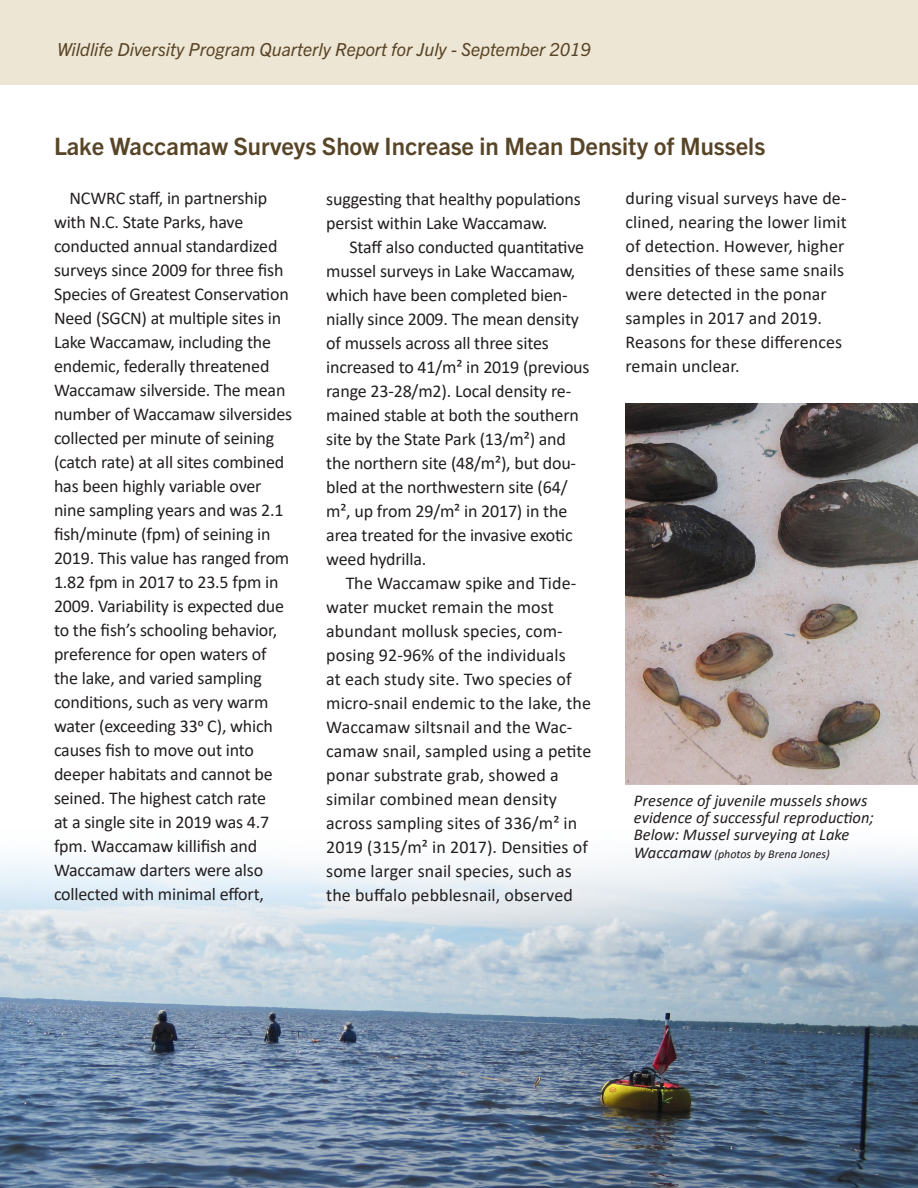
<style>
.page{position:relative;width:918px;height:1188px;background:#fff}
.page>*{position:absolute;margin:0;border:0;box-sizing:border-box;transform-origin:0 0}
.t1{font:700 24px "Trade Gothic Next LT Pro";color:#584527}
.t2{font:18px/24px "Calibri";letter-spacing:-.01em;color:#231f20}
.t3{font:italic 18px "Trade Gothic Next LT Pro";color:#584527}
.t4{font:italic 16.5px/17.2px "Calibri";color:#231f20}
.t5{font:italic 12px "Calibri";color:#231f20}
.s1{font-size:16.5px}
</style>
<div class="page">
<div style="left:0;top:0;width:918px;height:84px;background:#eee6d4"></div>
<img style="left:0;top:851px;width:918px;height:337px">
<img style="left:626px;top:403px;width:292px;height:382px">
<p class="t3" style="left:57px;top:37px;width:535px">Wildlife Diversity Program Quarterly Report for July - September 2019</p>
<p class="t1" style="left:54px;top:129px;width:713px">Lake Waccamaw Surveys Show Increase in Mean Density of Mussels</p>
<p class="t2" style="left:326px;top:187px;width:256px">suggesting that healthy populations persist within Lake Waccamaw.</p>
<p class="t2" style="left:326px;top:235px;width:265px;text-indent:23px">Staff also conducted quantitative mussel surveys in Lake Waccamaw, which have been completed bien&shy;nially since 2009. The mean density of mussels across all three sites increased to 41/m² in 2019 (previous range 23-28/m2). Local density re&shy;mained stable at both the southern site by the State Park (13/m²) and the northern site (48/m²), but dou&shy;bled at the northwestern site (64/ m², up from 29/m² in 2017) in the area treated for the invasive exotic weed hydrilla.</p>
<p class="t2" style="left:326px;top:571px;width:267px;text-indent:19px">The Waccamaw spike and Tide&shy;water mucket remain the most abundant mollusk species, com&shy;posing 92-96% of the individuals<br>at each study site. Two species of micro-snail endemic to the lake, the<br>Waccamaw siltsnail and the Wac&shy;camaw snail, sampled using a petite ponar substrate grab, showed a similar combined mean density across sampling sites of 336/m² in<br>2019 (315/m² in 2017). Densities of some larger snail species, such as the buffalo pebblesnail, observed</p>
<p class="t2" style="left:54px;top:186px;width:240px;text-indent:16px">NCWRC staff, in partnership with N.C. State Parks, have conducted annual standardized surveys since 2009 for three fish<br>Species of Greatest Conservation<br>Need (SGCN) at multiple sites in<br>Lake Waccamaw, including the endemic, federally threatened<br>Waccamaw silverside. The mean number of Waccamaw silversides collected per minute of seining (catch rate) at all sites combined has been highly variable over nine sampling years and was 2.1 fish/minute (fpm) of seining in<br>2019. This value has ranged from<br>1.82 fpm in 2017 to 23.5 fpm in<br>2009. Variability is expected due to the fish’s schooling behavior, preference for open waters of the lake, and varied sampling conditions, such as very warm water (exceeding 330 C), which causes fish to move out into deeper habitats and cannot be seined. The highest catch rate<br>at a single site in 2019 was 4.7 fpm. Waccamaw killifish and<br>Waccamaw darters were also collected with minimal effort,</p>
<p class="t2" style="left:626px;top:186px;width:223px">during visual surveys have de&shy;clined, nearing the lower limit of detection. However, higher densities of these same snails were detected in the ponar samples in 2017 and 2019.<br>Reasons for these differences remain unclear.</p>
<p class="t4" style="left:634px;top:791px;width:242px">Presence of juvenile mussels shows evidence of successful reproduction;<br>Below: Mussel surveying at Lake</p>
<p class="t5" style="left:634px;top:845px;width:197px"><span class="s1">Waccamaw</span> (photos by Brena Jones)</p>
</div>
